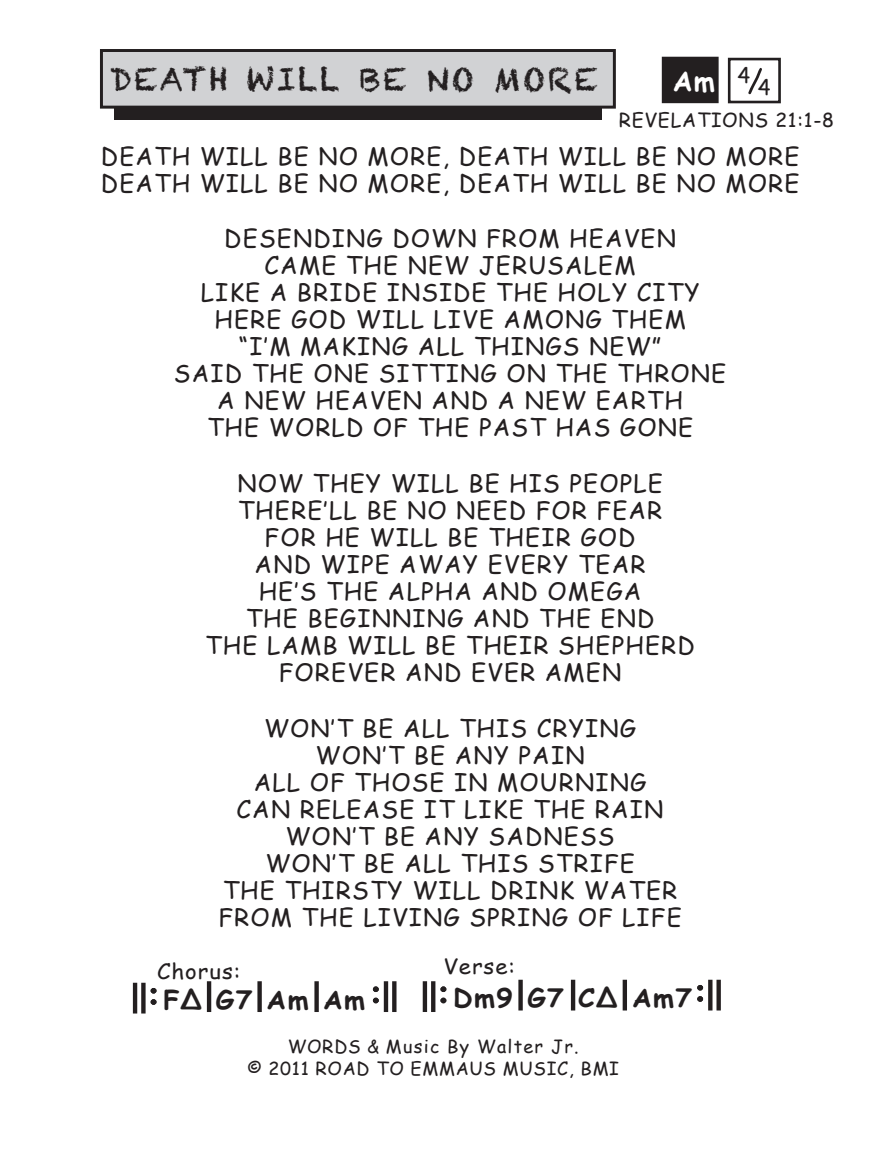
<style>
.page{position:relative;width:891px;height:1161px;background:#fff}
.page>*{position:absolute;margin:0;border:0;box-sizing:border-box;transform-origin:0 0}
.t1{font:31.5px "Chalkduster";letter-spacing:.07em;color:#231f20}
.t2{font:700 27.15px "Comic Sans MS";color:#fff}
.t3{font:700 25.35px "Comic Sans MS";letter-spacing:.055em;color:#231f20;scale:1.06 1}
.t4{font:24px/27px "Comic Sans MS";letter-spacing:.05em;color:#231f20;text-align:center}
.t5{font:21.15px "Comic Sans MS";color:#231f20}
.t6{font:21px "Comic Sans MS";letter-spacing:.04em;color:#231f20;scale:1.06 1}
.t7{font:19.35px "Comic Sans MS";letter-spacing:.04em;color:#231f20}
.t8{font:18px/22.5px "Comic Sans MS";letter-spacing:.04em;color:#231f20;text-align:center}
</style>
<div class="page">
<div style="left:114px;top:66px;width:488px;height:53px;background:#231f20"></div>
<div style="left:100px;top:49px;width:516px;height:60px;background:#d1d2d4;border:3px solid #231f20"></div>
<div style="left:662px;top:57px;width:57px;height:46px;background:#231f20"></div>
<div style="left:728px;top:58px;width:53px;height:45px;border:3px solid #231f20"></div>
<svg style="left:748px;top:68px;width:14px;height:26px"></svg>
<hr style="left:133px;top:983px;width:4px;height:31px;background:#231f20">
<div style="left:141px;top:983px;width:5px;height:31px;background:#231f20"></div>
<svg style="left:151px;top:988px;width:6px;height:17px"></svg>
<div style="left:392px;top:981px;width:5px;height:31px;background:#231f20"></div>
<hr style="left:384px;top:981px;width:4px;height:31px;background:#231f20">
<svg style="left:373px;top:986px;width:6px;height:6px"></svg>
<svg style="left:373px;top:998px;width:6px;height:5px"></svg>
<hr style="left:207px;top:981px;width:4px;height:31px;background:#231f20">
<div style="left:257px;top:981px;width:5px;height:31px;background:#231f20"></div>
<div style="left:314px;top:981px;width:5px;height:31px;background:#231f20"></div>
<hr style="left:423px;top:981px;width:4px;height:31px;background:#231f20">
<svg style="left:431px;top:981px;width:4px;height:31px"></svg>
<svg style="left:440px;top:986px;width:6px;height:6px"></svg>
<svg style="left:440px;top:998px;width:6px;height:5px"></svg>
<svg style="left:717px;top:980px;width:4px;height:31px"></svg>
<div style="left:708px;top:980px;width:5px;height:31px;background:#231f20"></div>
<svg style="left:697px;top:985px;width:6px;height:17px"></svg>
<div style="left:518px;top:980px;width:5px;height:31px;background:#231f20"></div>
<hr style="left:571px;top:980px;width:4px;height:31px;background:#231f20">
<hr style="left:623px;top:980px;width:4px;height:31px;background:#231f20">
<h1 class="t1" style="left:110px;top:60px;width:489px">DEATH WILL BE NO MORE</h1>
<p class="t2" style="left:673px;top:61px;width:79px">Am <sup>4</sup></p>
<p class="t5" style="left:758px;top:72px;width:14px">4</p>
<p class="t7" style="left:619px;top:106px;width:217px">REVELATIONS 21:1-8</p>
<p class="t4" style="left:101px;top:142px;width:700px;text-align:left">DEATH WILL BE NO MORE, DEATH WILL BE NO MORE<br>DEATH WILL BE NO MORE, DEATH WILL BE NO MORE</p>
<p class="t4" style="left:174px;top:224px;width:554px">DESENDING DOWN FROM HEAVEN<br>CAME THE NEW JERUSALEM<br>LIKE A BRIDE INSIDE THE HOLY CITY<br>HERE GOD WILL LIVE AMONG THEM<br>“I‛M MAKING ALL THINGS NEW”<br>SAID THE ONE SITTING ON THE THRONE<br>A NEW HEAVEN AND A NEW EARTH<br>THE WORLD OF THE PAST HAS GONE</p>
<p class="t4" style="left:205px;top:469px;width:491px">NOW THEY WILL BE HIS PEOPLE<br>THERE‛LL BE NO NEED FOR FEAR<br>FOR HE WILL BE THEIR GOD<br>AND WIPE AWAY EVERY TEAR<br>HE‛S THE ALPHA AND OMEGA<br>THE BEGINNING AND THE END<br>THE LAMB WILL BE THEIR SHEPHERD<br>FOREVER AND EVER AMEN</p>
<p class="t4" style="left:218px;top:714px;width:465px">WON‛T BE ALL THIS CRYING<br>WON‛T BE ANY PAIN<br>ALL OF THOSE IN MOURNING<br>CAN RELEASE IT LIKE THE RAIN<br>WON‛T BE ANY SADNESS<br>WON‛T BE ALL THIS STRIFE<br>THE THIRSTY WILL DRINK WATER<br>FROM THE LIVING SPRING OF LIFE</p>
<p class="t6" style="left:157px;top:955px;width:80px">Chorus:</p>
<p class="t6" style="left:443px;top:951px;width:69px">Verse:</p>
<p class="t3" style="left:453px;top:979px;width:227px">Dm9 G7 C∆ Am7</p>
<p class="t3" style="left:163px;top:981px;width:192px">F∆ G7 Am Am</p>
<p class="t8" style="left:247px;top:1035px;width:373px">WORDS &amp; Music By Walter Jr.<br>© 2011 ROAD TO EMMAUS MUSIC, BMI</p>
</div>
